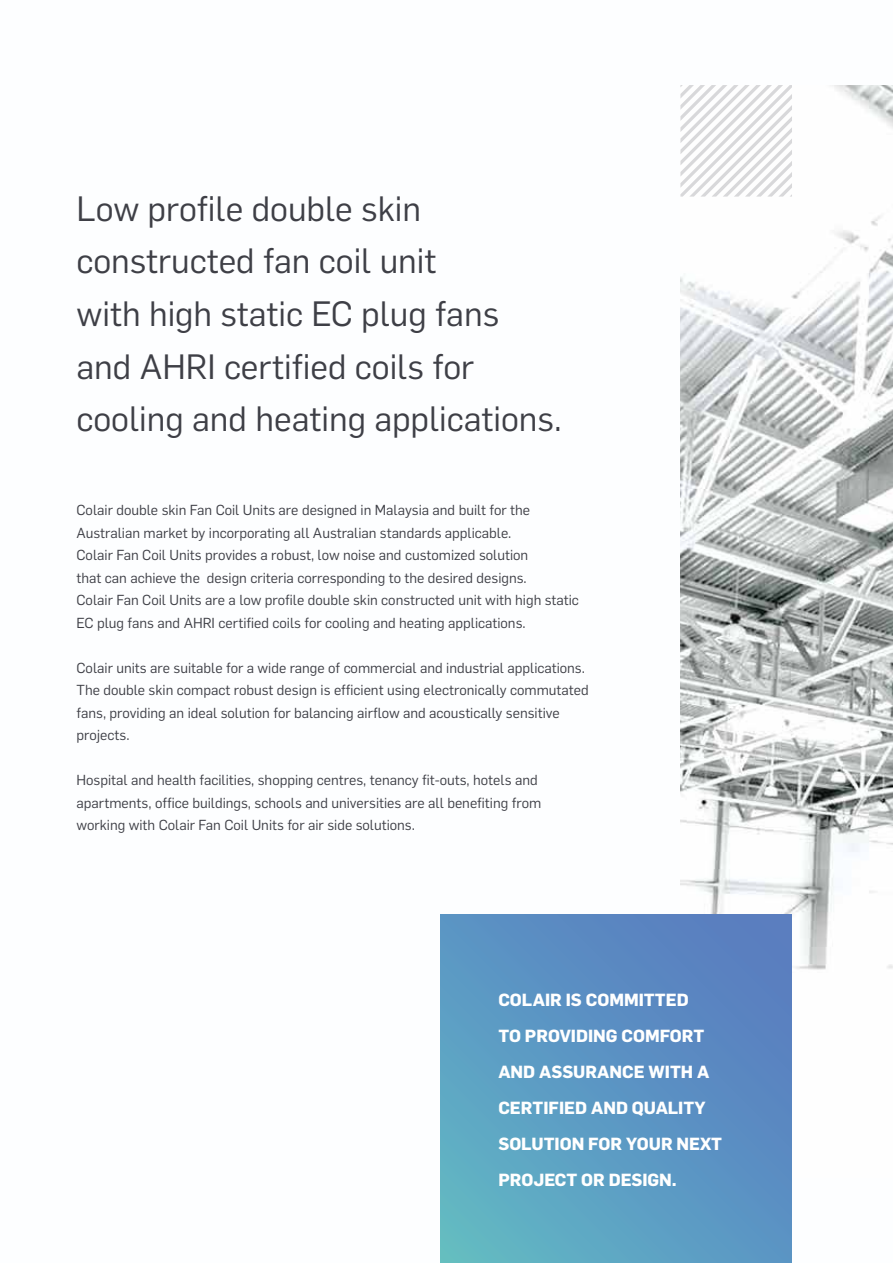
<style>
.page{position:relative;width:893px;height:1263px;background:#fff}
.page>*{position:absolute;margin:0;border:0;box-sizing:border-box;transform-origin:0 0}
.t1{font:34.5px/52.5px "Flama";color:#3e3f46}
.t2{font:700 17.25px/36px "Flama";color:#fff}
.t3{font:14.25px/22.5px "Flama";color:#3e3f46}
</style>
<div class="page">
<img style="left:680px;top:85px;width:213px;height:885px">
<svg style="left:680px;top:85px;width:112px;height:112px"></svg>
<svg style="left:441px;top:914px;width:351px;height:349px;background:#5b96c2"></svg>
<h1 class="t1" style="left:77px;top:180px;width:487px">Low profile double skin constructed fan coil unit<br>with high static EC plug fans and AHRI certified coils for cooling and heating applications.</h1>
<p class="t3" style="left:77px;top:498px;width:504px">Colair double skin Fan Coil Units are designed in Malaysia and built for the Australian market by incorporating all Australian standards applicable.<br>Colair Fan Coil Units provides a robust, low noise and customized solution<br>that can achieve the design criteria corresponding to the desired designs.<br>Colair Fan Coil Units are a low profile double skin constructed unit with high static EC plug fans and AHRI certified coils for cooling and heating applications.</p>
<p class="t3" style="left:77px;top:656px;width:514px">Colair units are suitable for a wide range of commercial and industrial applications.<br>The double skin compact robust design is efficient using electronically commutated fans, providing an ideal solution for balancing airflow and acoustically sensitive projects.</p>
<p class="t3" style="left:77px;top:768px;width:466px">Hospital and health facilities, shopping centres, tenancy fit-outs, hotels and apartments, office buildings, schools and universities are all benefiting from working with Colair Fan Coil Units for air side solutions.</p>
<p class="t2" style="left:498px;top:981px;width:225px">COLAIR IS COMMITTED<br>TO PROVIDING COMFORT<br>AND ASSURANCE WITH A<br>CERTIFIED AND QUALITY<br>SOLUTION FOR YOUR NEXT<br>PROJECT OR DESIGN.</p>
</div>
